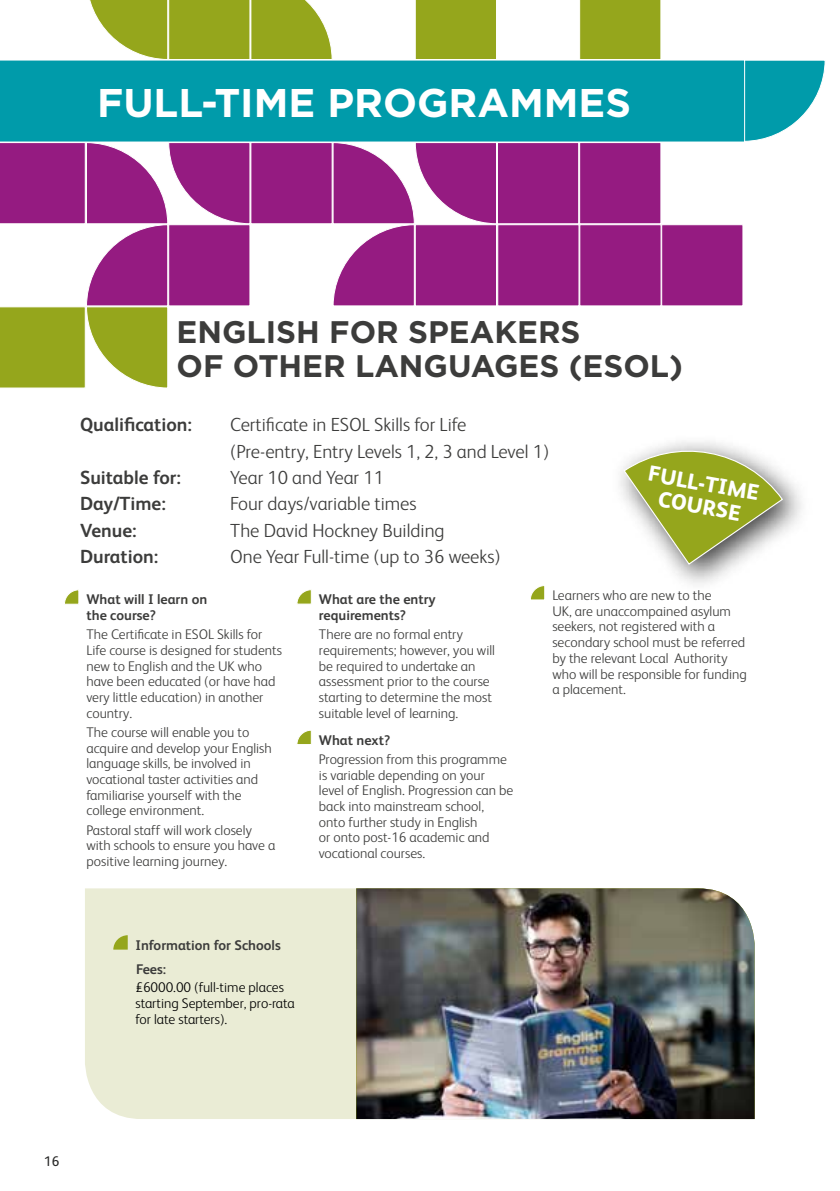
<style>
.page{position:relative;width:840px;height:1191px;background:#fff}
.page>*{position:absolute;margin:0;border:0;box-sizing:border-box;transform-origin:0 0}
.t1{font:700 40px "Gotham";color:#fff}
.t2{font:700 31.2px/34.6px "Gotham";color:#3c3c3b}
.t3{font:800 21.8px/23.2px "FS Albert";color:#fff;text-align:center}
.t4{font:300 19px/26.4px "FS Albert";color:#3c3c3b}
.t5{font:700 19px "FS Albert";color:#3c3c3b}
.t6{font:300 14px/15.6px "FS Albert";color:#3c3c3b}
.t7{font:700 14px/15.6px "FS Albert";color:#3c3c3b}
.t8{font:300 14px/15.6px "FS Albert";color:#000}
.t9{font:14px "FS Albert";color:#282827}
</style>
<div class="page">
<svg style="left:744px;top:60px;width:81px;height:82px"></svg>
<div style="left:661px;top:224px;width:82px;height:82px;background:#951b81;border:1px solid #fff"></div>
<svg style="left:0;top:0;width:661px;height:388px"></svg>
<div style="left:85px;top:888px;width:271px;height:231px;background:#eaecd5"></div>
<img style="left:356px;top:888px;width:398px;height:231px">
<hr style="left:494px;top:384px;width:80px;height:1px;background:#fff">
<hr style="left:411px;top:384px;width:82px;height:1px;background:#fff">
<hr style="left:329px;top:384px;width:81px;height:1px;background:#fff">
<hr style="left:247px;top:384px;width:81px;height:1px;background:#fff">
<svg style="left:64px;top:589px;width:15px;height:15px"></svg>
<svg style="left:297px;top:589px;width:14px;height:15px"></svg>
<svg style="left:297px;top:730px;width:14px;height:14px"></svg>
<svg style="left:530px;top:585px;width:14px;height:15px"></svg>
<div style="left:609px;top:434px;width:203px;height:160px;background:#000;opacity:.75"></div>
<svg style="left:622px;top:436px;width:161px;height:129px"></svg>
<svg style="left:113px;top:935px;width:15px;height:14px"></svg>
<div style="left:0;top:60px;width:744px;height:82px;background:#009baa"></div>
<h1 class="t1" style="left:97px;top:76px;width:535px">FULL-TIME PROGRAMMES</h1>
<h2 class="t2" style="left:176px;top:314px;width:508px">ENGLISH FOR SPEAKERS<br>OF OTHER LANGUAGES (ESOL)</h2>
<h3 class="t5" style="left:80px;top:412px;width:113px">Qualification:</h3>
<h3 class="t4" style="left:230px;top:411px;width:320px">Certificate in ESOL Skills for Life (Pre-entry, Entry Levels 1, 2, 3 and Level 1)</h3>
<h3 class="t5" style="left:80px;top:465px;width:102px">Suitable for:</h3>
<h3 class="t4" style="left:230px;top:463px;width:155px">Year 10 and Year 11</h3>
<h3 class="t5" style="left:80px;top:491px;width:87px">Day/Time:</h3>
<h3 class="t4" style="left:230px;top:490px;width:188px">Four days/variable times</h3>
<h3 class="t5" style="left:80px;top:517px;width:58px">Venue:</h3>
<h3 class="t4" style="left:230px;top:516px;width:216px">The David Hockney Building</h3>
<h3 class="t5" style="left:80px;top:543px;width:80px">Duration:</h3>
<h3 class="t4" style="left:230px;top:542px;width:272px">One Year Full-time (up to 36 weeks)</h3>
<p class="t7" style="left:86px;top:591px;width:122px">What will I learn on the course?</p>
<p class="t6" style="left:86px;top:626px;width:197px">The Certificate in ESOL Skills for<br>Life course is designed for students new to English and the UK who have been educated (or have had very little education) in another country.</p>
<p class="t6" style="left:86px;top:723px;width:187px">The course will enable you to acquire and develop your English language skills, be involved in vocational taster activities and familiarise yourself with the college environment.</p>
<p class="t6" style="left:86px;top:821px;width:190px">Pastoral staff will work closely with schools to ensure you have a positive learning journey.</p>
<h3 class="t3" style="left:650px;top:461px;width:114px;rotate:10deg">FULL-TIME<br>COURSE</h3>
<p class="t6" style="left:552px;top:587px;width:196px">Learners who are new to the<br>UK, are unaccompained asylum seekers, not registered with a secondary school must be referred by the relevant Local Authority who will be responsible for funding a placement.</p>
<p class="t7" style="left:319px;top:591px;width:118px">What are the entry requirements?</p>
<p class="t6" style="left:319px;top:626px;width:177px">There are no formal entry requirements; however, you will be required to undertake an assessment prior to the course starting to determine the most suitable level of learning.</p>
<p class="t7" style="left:319px;top:731px;width:73px">What next?</p>
<p class="t6" style="left:319px;top:750px;width:196px">Progression from this programme is variable depending on your<br>level of English. Progression can be back into mainstream school, onto further study in English<br>or onto post-16 academic and vocational courses.</p>
<p class="t7" style="left:135px;top:932px;width:147px;line-height:24.4px">Information for Schools<br>Fees:</p>
<p class="t8" style="left:135px;top:979px;width:161px">£6000.00 (full-time places starting September, pro-rata for late starters).</p>
<p class="t9" style="left:44px;top:1152px;width:17px">16</p>
</div>
